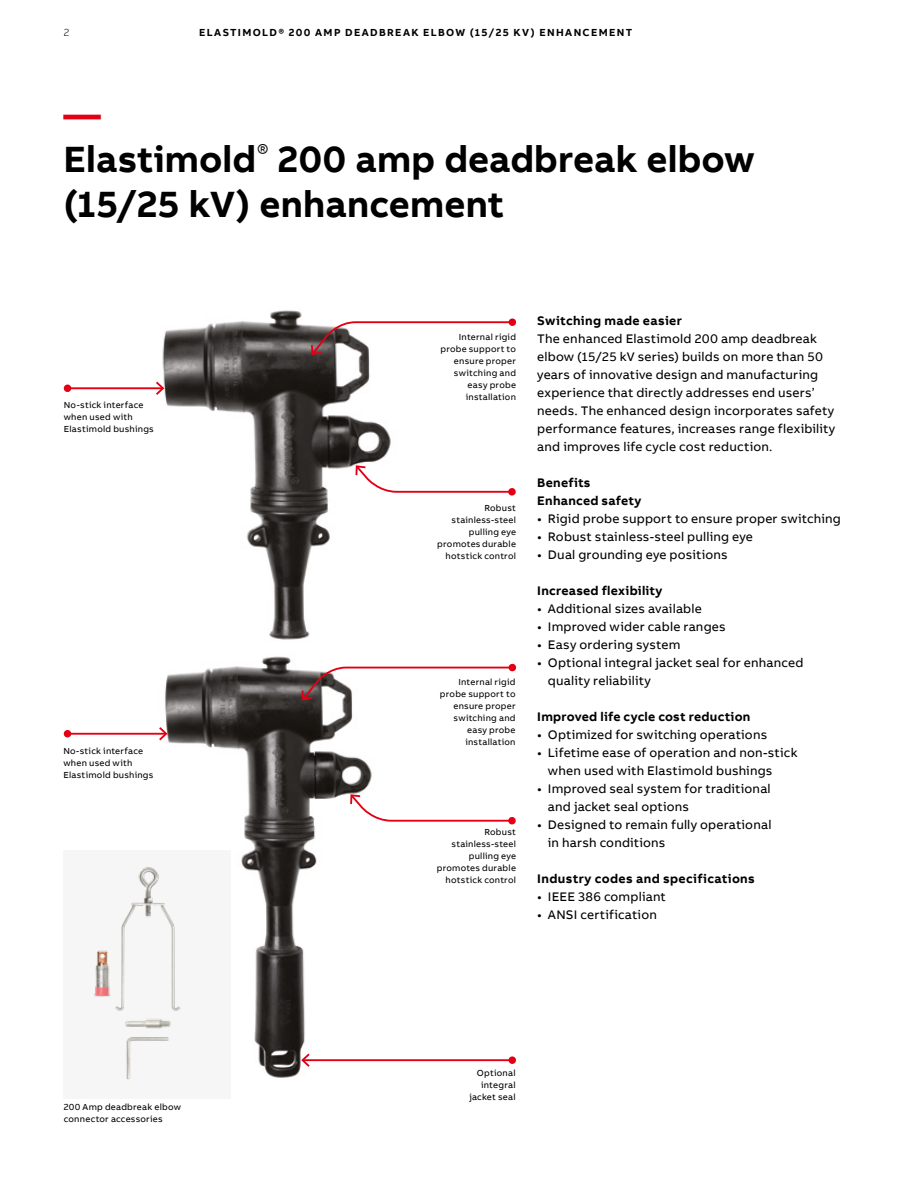
<style>
.page{position:relative;width:918px;height:1188px;background:#fff}
.page>*{position:absolute;margin:0;border:0;box-sizing:border-box;transform-origin:0 0}
.t1{font:700 37.5px/45px "AB Bvoice";color:#000}
.t2{font:12.75px/18px "AB Bvoice";letter-spacing:.015em;color:#000}
.t3{font:700 12.75px/18px "AB Bvoice";letter-spacing:.02em;color:#000}
.t4{font:700 10.5px "AB Bvoice";letter-spacing:.13em;color:#000}
.t5{font:300 10.5px "AB Bvoice";color:#000}
.t6{font:9px/12px "AB Bvoice";letter-spacing:.025em;color:#000;text-align:right}
.s1{color:#e30015}
</style>
<div class="page">
<img style="left:143px;top:656px;width:257px;height:422px">
<img style="left:130px;top:310px;width:261px;height:330px">
<svg style="left:354px;top:464px;width:162px;height:32px"></svg>
<svg style="left:310px;top:318px;width:207px;height:39px"></svg>
<hr style="left:68px;top:387px;width:95px;height:2px;background:#e30015">
<svg style="left:154px;top:380px;width:12px;height:17px"></svg>
<div style="left:64px;top:385px;width:7px;height:7px;background:#e30015;border-radius:50%"></div>
<svg style="left:349px;top:793px;width:167px;height:32px"></svg>
<svg style="left:300px;top:663px;width:217px;height:39px"></svg>
<hr style="left:68px;top:733px;width:98px;height:2px;background:#e30015">
<svg style="left:157px;top:725px;width:12px;height:17px"></svg>
<div style="left:64px;top:730px;width:7px;height:7px;background:#e30015;border-radius:50%"></div>
<hr style="left:303px;top:1059px;width:209px;height:2px;background:#e30015">
<svg style="left:300px;top:1052px;width:12px;height:17px"></svg>
<div style="left:509px;top:1056px;width:7px;height:8px;background:#e30015;border-radius:50%"></div>
<div style="left:63px;top:850px;width:168px;height:249px;background:#f6f6f6"></div>
<img style="left:94px;top:867px;width:87px;height:144px">
<img style="left:125px;top:1019px;width:46px;height:61px">
<p class="t5" style="left:64px;top:26px;width:7px">2</p>
<p class="t4" style="left:199px;top:25px;width:435px">ELASTIMOLD® 200 AMP DEADBREAK ELBOW (15/25 KV) ENHANCEMENT</p>
<h1 class="t1" style="left:64px;top:92px;width:693px"><span class="s1">—<br></span>Elastimold<sup>®</sup> 200 amp deadbreak elbow (15/25 kV) enhancement</h1>
<p class="t6" style="left:64px;top:399px;width:92px;text-align:left">No-stick interface when used with<br>Elastimold bushings</p>
<p class="t6" style="left:63px;top:745px;width:92px;text-align:left">No-stick interface when used with<br>Elastimold bushings</p>
<p class="t6" style="left:64px;top:1101px;width:119px;text-align:left">200 Amp deadbreak elbow connector accessories</p>
<p class="t6" style="left:440px;top:331px;width:77px">Internal rigid probe support to ensure proper switching and easy probe installation</p>
<p class="t6" style="left:437px;top:502px;width:80px">Robust stainless-steel pulling eye promotes durable hotstick control</p>
<p class="t6" style="left:440px;top:676px;width:77px">Internal rigid probe support to ensure proper switching and easy probe installation</p>
<p class="t6" style="left:437px;top:826px;width:81px">Robust stainless-steel pulling eye promotes durable hotstick control</p>
<p class="t3" style="left:537px;top:311px;width:146px">Switching made easier</p>
<p class="t2" style="left:537px;top:330px;width:300px">The enhanced Elastimold 200 amp deadbreak elbow (15/25 kV series) builds on more than 50 years of innovative design and manufacturing experience that directly addresses end users’ needs. The enhanced design incorporates safety performance features, increases range flexibility and improves life cycle cost reduction.</p>
<p class="t3" style="left:537px;top:474px;width:106px">Benefits<br>Enhanced safety</p>
<p class="t2" style="left:537px;top:510px;width:305px">• Rigid probe support to ensure proper switching</p>
<p class="t2" style="left:537px;top:528px;width:217px">• Robust stainless-steel pulling eye</p>
<p class="t2" style="left:537px;top:546px;width:192px">• Dual grounding eye positions</p>
<p class="t3" style="left:537px;top:582px;width:127px">Increased flexibility</p>
<p class="t2" style="left:537px;top:600px;width:166px">• Additional sizes available</p>
<p class="t2" style="left:537px;top:618px;width:190px">• Improved wider cable ranges</p>
<p class="t2" style="left:537px;top:636px;width:145px">• Easy ordering system</p>
<p class="t2" style="left:548px;top:654px;width:257px;text-indent:-11px">• Optional integral jacket seal for enhanced quality reliability</p>
<p class="t3" style="left:537px;top:708px;width:215px">Improved life cycle cost reduction</p>
<p class="t2" style="left:537px;top:726px;width:231px">• Optimized for switching operations</p>
<p class="t2" style="left:548px;top:744px;width:251px;text-indent:-11px">• Lifetime ease of operation and non-stick when used with Elastimold bushings</p>
<p class="t2" style="left:548px;top:780px;width:224px;text-indent:-11px">• Improved seal system for traditional and jacket seal options</p>
<p class="t2" style="left:548px;top:816px;width:225px;text-indent:-11px">• Designed to remain fully operational in harsh conditions</p>
<p class="t3" style="left:537px;top:870px;width:219px">Industry codes and specifications</p>
<p class="t2" style="left:537px;top:888px;width:130px">• IEEE 386 compliant</p>
<p class="t2" style="left:537px;top:906px;width:121px">• ANSI certification</p>
<p class="t6" style="left:469px;top:1067px;width:48px">Optional integral jacket seal</p>
</div>
